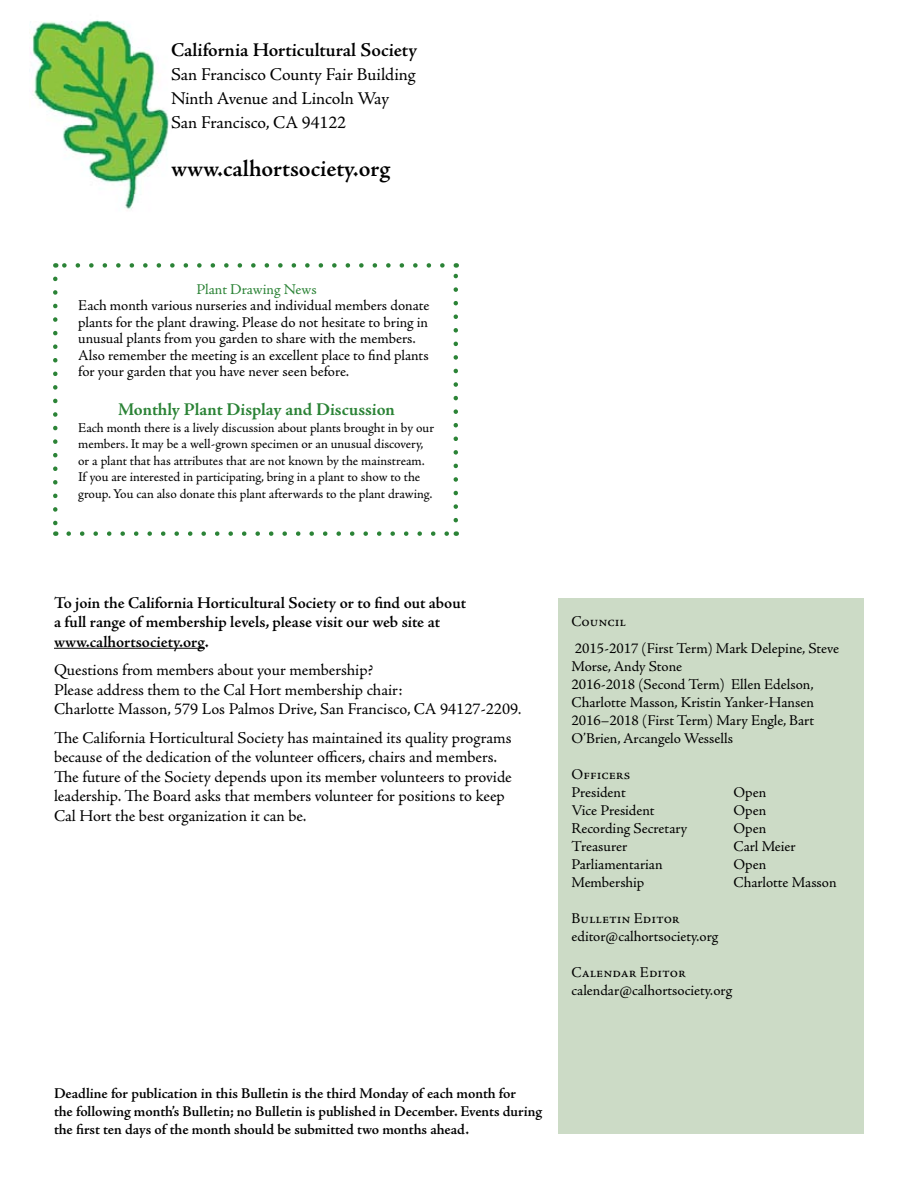
<style>
.page{position:relative;width:918px;height:1188px;background:#fff}
.page>*{position:absolute;margin:0;border:0;box-sizing:border-box;transform-origin:0 0}
.t1{font:600 24px "Adobe Jenson Pro";color:#000}
.t2{font:600 19.5px "Adobe Jenson Pro";color:#000}
.t3{font:18px/24px "Adobe Jenson Pro";letter-spacing:-.005em;color:#000}
.t4{font:700 18px "Adobe Jenson Pro";letter-spacing:-.005em;color:#2b8336}
.t5{font:16.5px/19.5px "Adobe Jenson Pro";color:#000}
.t6{font:600 16.5px/19.5px "Adobe Jenson Pro";letter-spacing:-.005em;color:#000}
.t7{font:15px/18px "Adobe Jenson Pro";color:#000}
.t8{font:600 15px/18px "Adobe Jenson Pro";letter-spacing:-.005em;color:#000}
.t9{font:15px "Adobe Jenson Pro";letter-spacing:-.005em;color:#2b8336}
.t10{font:13.5px/16.5px "Adobe Jenson Pro";letter-spacing:-.005em;color:#000}
.s1{font-style:italic}
</style>
<div class="page">
<img style="left:30px;top:20px;width:139px;height:190px">
<svg style="left:69px;top:531px;width:380px;height:5px"></svg>
<svg style="left:62px;top:263px;width:380px;height:5px"></svg>
<svg style="left:53px;top:279px;width:5px;height:257px"></svg>
<svg style="left:454px;top:263px;width:4px;height:257px"></svg>
<div style="left:558px;top:598px;width:306px;height:536px;background:#ccdbc6"></div>
<hr style="left:54px;top:648px;width:151px;height:1px;background:#000">
<h2 class="t2" style="left:171px;top:39px;width:248px">California Horticultural Society</h2>
<p class="t3" style="left:171px;top:63px;width:246px">San Francisco County Fair Building<br>Ninth Avenue and Lincoln Way<br>San Francisco, CA 94122</p>
<h1 class="t1" style="left:171px;top:155px;width:221px">www.calhortsociety.org</h1>
<p class="t9" style="left:196px;top:280px;width:122px">Plant Drawing News</p>
<p class="t7" style="left:78px;top:297px;width:353px;line-height:16.5px">Each month various nurseries and individual members donate plants for the plant drawing. Please do not hesitate to bring in unusual plants from you garden to share with the members.<br>Also remember the meeting is an excellent place to find plants for your garden that you have never seen before.</p>
<p class="t4" style="left:118px;top:399px;width:278px">Monthly Plant Display and Discussion</p>
<p class="t10" style="left:78px;top:419px;width:357px">Each month there is a lively discussion about plants brought in by our members. It may be a well-grown specimen or an unusual discovery, or a plant that has attributes that are not known by the mainstream.<br>If you are interested in participating, bring in a plant to show to the group. You can also donate this plant afterwards to the plant drawing.</p>
<p class="t6" style="left:54px;top:593px;width:414px">To join the California Horticultural Society or to find out about a full range of membership levels, please visit our web site at www.calhortsociety.org.</p>
<p class="t5" style="left:54px;top:660px;width:469px">Questions from members about your membership?<br>Please address them to the Cal Hort membership chair:<br>Charlotte Masson, 579 Los Palmos Drive, San Francisco, CA 94127-2209<span class="s1">.</span></p>
<p class="t5" style="left:54px;top:728px;width:459px">The California Horticultural Society has maintained its quality programs because of the dedication of the volunteer officers, chairs and members.<br>The future of the Society depends upon its member volunteers to provide leadership. The Board asks that members volunteer for positions to keep Cal Hort the best organization it can be.</p>
<p class="t7" style="left:571px;top:608px;width:269px;line-height:27px">Council<br>2015-2017 (First Term) Mark Delepine, Steve</p>
<p class="t7" style="left:571px;top:657px;width:244px">Morse, Andy Stone<br>2016-2018 (Second Term) Ellen Edelson, Charlotte Masson, Kristin Yanker-Hansen 2016–2018 (First Term) Mary Engle, Bart O’Brien, Arcangelo Wessells</p>
<p class="t7" style="left:571px;top:765px;width:60px">Officers<br>President</p>
<p class="t7" style="left:733px;top:783px;width:34px">Open</p>
<p class="t7" style="left:571px;top:801px;width:85px">Vice President</p>
<p class="t7" style="left:733px;top:801px;width:34px">Open</p>
<p class="t7" style="left:571px;top:819px;width:117px">Recording Secretary</p>
<p class="t7" style="left:733px;top:819px;width:34px">Open</p>
<p class="t7" style="left:571px;top:837px;width:57px">Treasurer</p>
<p class="t7" style="left:733px;top:837px;width:64px">Carl Meier</p>
<p class="t7" style="left:571px;top:855px;width:93px">Parliamentarian</p>
<p class="t7" style="left:733px;top:855px;width:34px">Open</p>
<p class="t7" style="left:571px;top:873px;width:74px">Membership</p>
<p class="t7" style="left:733px;top:873px;width:105px">Charlotte Masson</p>
<p class="t7" style="left:571px;top:909px;width:148px">Bulletin Editor editor@calhortsociety.org</p>
<p class="t7" style="left:571px;top:963px;width:162px">Calendar Editor calendar@calhortsociety.org</p>
<p class="t8" style="left:54px;top:1084px;width:490px">Deadline for publication in this Bulletin is the third Monday of each month for<br>the following month’s Bulletin; no Bulletin is published in December. Events during the first ten days of the month should be submitted two months ahead.</p>
</div>
